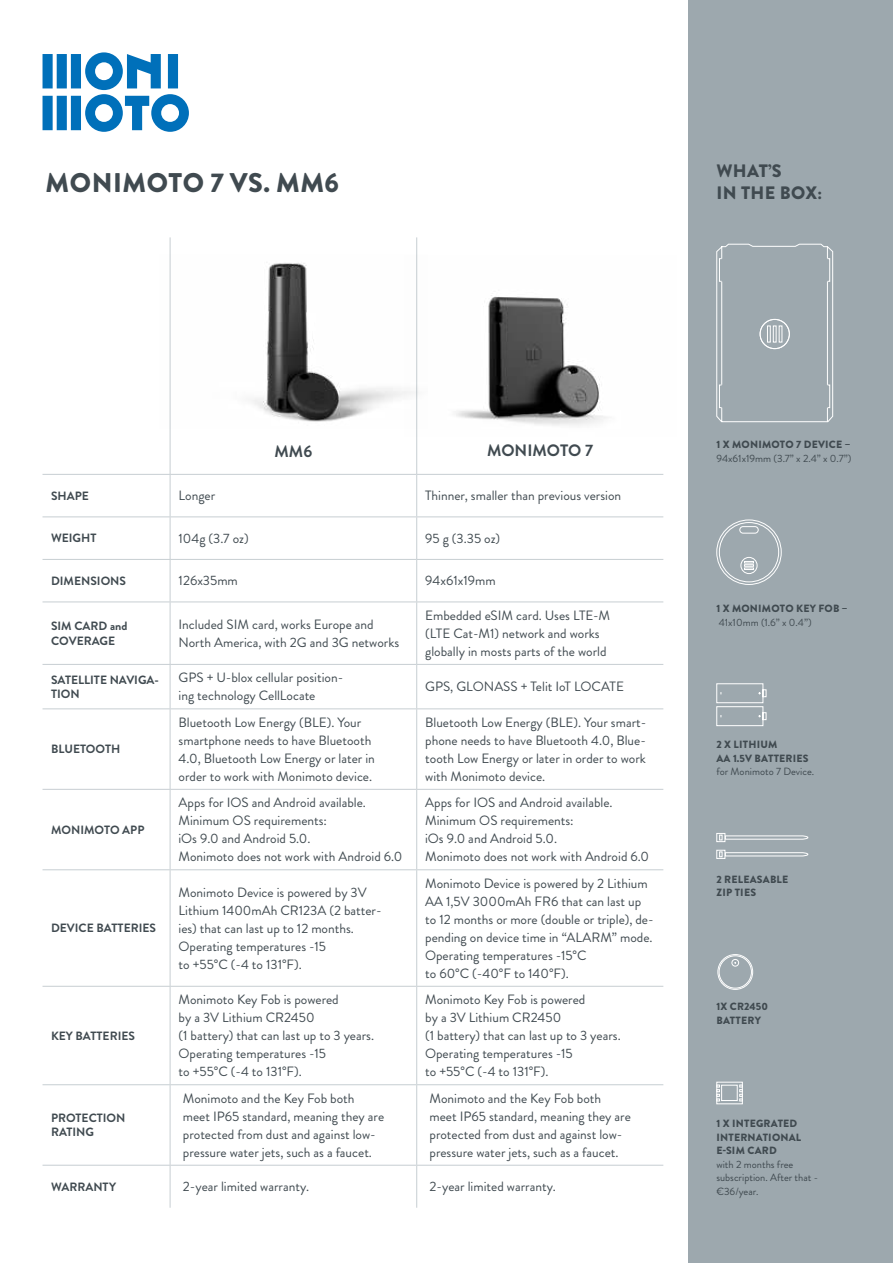
<style>
.page{position:relative;width:893px;height:1263px;background:#fff}
.page>*{position:absolute;margin:0;border:0;box-sizing:border-box;transform-origin:0 0}
.t1{font:900 27px "Brandon Grotesque";letter-spacing:.02em;color:#404a50}
.t2{font:900 18px/22.5px "Brandon Grotesque";letter-spacing:.02em;color:#404a50}
.t3{font:700 16.5px "Brandon Grotesque";color:#404a50}
.t4{font:13.5px/18px "Brandon Grotesque";color:#404a50}
.t5{font:700 12px/14.4px "Brandon Grotesque";color:#404a50}
.t6{font:900 10.5px/13.5px "Brandon Grotesque";letter-spacing:.02em;color:#404a50}
.t7{font:10.5px/13.5px "Brandon Grotesque";color:#404a50}
</style>
<div class="page">
<div style="left:688px;top:0;width:205px;height:1263px;background:#9da8ae"></div>
<hr style="left:170px;top:237px;width:1px;height:237px;background:#c7ced2">
<hr style="left:416px;top:237px;width:1px;height:237px;background:#c7ced2">
<hr style="left:43px;top:474px;width:127px;height:1px;background:#c7ced2">
<hr style="left:170px;top:474px;width:247px;height:1px;background:#c7ced2">
<hr style="left:170px;top:475px;width:1px;height:41px;background:#c7ced2">
<hr style="left:417px;top:474px;width:246px;height:1px;background:#c7ced2">
<hr style="left:416px;top:475px;width:1px;height:41px;background:#c7ced2">
<hr style="left:43px;top:516px;width:127px;height:1px;background:#c7ced2">
<hr style="left:170px;top:516px;width:247px;height:1px;background:#c7ced2">
<hr style="left:170px;top:517px;width:1px;height:42px;background:#c7ced2">
<hr style="left:417px;top:516px;width:246px;height:1px;background:#c7ced2">
<hr style="left:416px;top:517px;width:1px;height:42px;background:#c7ced2">
<hr style="left:43px;top:559px;width:127px;height:1px;background:#c7ced2">
<hr style="left:170px;top:559px;width:247px;height:1px;background:#c7ced2">
<hr style="left:170px;top:560px;width:1px;height:41px;background:#c7ced2">
<hr style="left:417px;top:559px;width:246px;height:1px;background:#c7ced2">
<hr style="left:416px;top:560px;width:1px;height:41px;background:#c7ced2">
<hr style="left:43px;top:601px;width:127px;height:1px;background:#c7ced2">
<hr style="left:170px;top:601px;width:247px;height:1px;background:#c7ced2">
<hr style="left:170px;top:602px;width:1px;height:62px;background:#c7ced2">
<hr style="left:417px;top:601px;width:246px;height:1px;background:#c7ced2">
<hr style="left:416px;top:602px;width:1px;height:62px;background:#c7ced2">
<hr style="left:43px;top:664px;width:127px;height:1px;background:#c7ced2">
<hr style="left:170px;top:664px;width:247px;height:1px;background:#c7ced2">
<hr style="left:170px;top:665px;width:1px;height:43px;background:#c7ced2">
<hr style="left:417px;top:664px;width:246px;height:1px;background:#c7ced2">
<hr style="left:416px;top:665px;width:1px;height:43px;background:#c7ced2">
<hr style="left:43px;top:708px;width:127px;height:1px;background:#c7ced2">
<hr style="left:170px;top:708px;width:247px;height:1px;background:#c7ced2">
<hr style="left:170px;top:709px;width:1px;height:80px;background:#c7ced2">
<hr style="left:417px;top:708px;width:246px;height:1px;background:#c7ced2">
<hr style="left:416px;top:709px;width:1px;height:80px;background:#c7ced2">
<hr style="left:43px;top:789px;width:127px;height:1px;background:#c7ced2">
<hr style="left:170px;top:789px;width:247px;height:1px;background:#c7ced2">
<hr style="left:170px;top:790px;width:1px;height:79px;background:#c7ced2">
<hr style="left:417px;top:789px;width:246px;height:1px;background:#c7ced2">
<hr style="left:416px;top:790px;width:1px;height:79px;background:#c7ced2">
<hr style="left:43px;top:869px;width:127px;height:1px;background:#c7ced2">
<hr style="left:170px;top:869px;width:247px;height:1px;background:#c7ced2">
<hr style="left:170px;top:870px;width:1px;height:116px;background:#c7ced2">
<hr style="left:417px;top:869px;width:246px;height:1px;background:#c7ced2">
<hr style="left:416px;top:870px;width:1px;height:116px;background:#c7ced2">
<hr style="left:43px;top:986px;width:127px;height:1px;background:#c7ced2">
<hr style="left:170px;top:986px;width:247px;height:1px;background:#c7ced2">
<hr style="left:170px;top:987px;width:1px;height:97px;background:#c7ced2">
<hr style="left:417px;top:986px;width:246px;height:1px;background:#c7ced2">
<hr style="left:416px;top:987px;width:1px;height:97px;background:#c7ced2">
<hr style="left:43px;top:1084px;width:127px;height:1px;background:#c7ced2">
<hr style="left:170px;top:1084px;width:247px;height:1px;background:#c7ced2">
<hr style="left:170px;top:1085px;width:1px;height:80px;background:#c7ced2">
<hr style="left:417px;top:1084px;width:246px;height:1px;background:#c7ced2">
<hr style="left:416px;top:1085px;width:1px;height:80px;background:#c7ced2">
<hr style="left:43px;top:1165px;width:127px;height:1px;background:#c7ced2">
<hr style="left:170px;top:1165px;width:247px;height:1px;background:#c7ced2">
<hr style="left:170px;top:1165px;width:1px;height:43px;background:#c7ced2">
<hr style="left:417px;top:1165px;width:246px;height:1px;background:#c7ced2">
<hr style="left:416px;top:1165px;width:1px;height:43px;background:#c7ced2">
<img style="left:169px;top:255px;width:249px;height:173px">
<img style="left:404px;top:256px;width:203px;height:180px">
<svg style="left:43px;top:52px;width:146px;height:80px"></svg>
<svg style="left:716px;top:243px;width:117px;height:180px"></svg>
<div style="left:827px;top:385px;width:3px;height:23px;border:1px solid #fff"></div>
<div style="left:827px;top:258px;width:3px;height:24px;border:1px solid #fff"></div>
<svg style="left:716px;top:519px;width:66px;height:66px"></svg>
<div style="left:716px;top:850px;width:9px;height:9px;border:1px solid #fff"></div>
<svg style="left:719px;top:851px;width:90px;height:6px"></svg>
<div style="left:716px;top:833px;width:9px;height:9px;border:1px solid #fff"></div>
<svg style="left:719px;top:835px;width:90px;height:5px"></svg>
<svg style="left:716px;top:683px;width:51px;height:43px"></svg>
<div style="left:717px;top:954px;width:36px;height:36px;border:1px solid #fff;border-radius:50%"></div>
<div style="left:719px;top:955px;width:33px;height:33px;border:1px solid #fff;border-radius:50%"></div>
<div style="left:731px;top:959px;width:8px;height:7px;border:1px solid #fff;border-radius:50%"></div>
<svg style="left:739px;top:1084px;width:2px;height:17px"></svg>
<svg style="left:718px;top:1084px;width:2px;height:17px"></svg>
<div style="left:721px;top:1085px;width:17px;height:16px;border:1px solid #fff"></div>
<div style="left:716px;top:1082px;width:27px;height:22px;border:1px solid #fff"></div>
<h1 class="t1" style="left:46px;top:167px;width:295px">MONIMOTO 7 VS. MM6</h1>
<h2 class="t2" style="left:716px;top:159px;width:107px">WHAT’S<br>IN THE BOX:</h2>
<p class="t3" style="left:275px;top:445px;width:39px">MM6</p>
<p class="t3" style="left:487px;top:444px;width:107px">MONIMOTO 7</p>
<p class="t5" style="left:51px;top:490px;width:39px">SHAPE</p>
<p class="t4" style="left:179px;top:489px;width:38px">Longer</p>
<p class="t4" style="left:425px;top:489px;width:198px">Thinner, smaller than previous version</p>
<p class="t5" style="left:51px;top:533px;width:47px">WEIGHT</p>
<p class="t4" style="left:179px;top:531px;width:72px">104g (3.7 oz)</p>
<p class="t4" style="left:425px;top:531px;width:76px">95 g (3.35 oz)</p>
<p class="t5" style="left:51px;top:575px;width:77px">DIMENSIONS</p>
<p class="t4" style="left:179px;top:574px;width:61px">126x35mm</p>
<p class="t4" style="left:425px;top:574px;width:72px">94x61x19mm</p>
<p class="t5" style="left:51px;top:620px;width:78px">SIM CARD and<br>COVERAGE</p>
<p class="t4" style="left:179px;top:617px;width:222px">Included SIM card, works Europe and<br>North America, with 2G and 3G networks</p>
<p class="t4" style="left:425px;top:608px;width:186px">Embedded eSIM card. Uses LTE-M (LTE Cat-M1) network and works globally in mosts parts of the world</p>
<p class="t5" style="left:51px;top:674px;width:109px">SATELLITE NAVIGA-<br>TION</p>
<p class="t4" style="left:179px;top:671px;width:166px">GPS + U-blox cellular position&shy;ing technology CellLocate</p>
<p class="t4" style="left:425px;top:680px;width:200px">GPS, GLONASS + Telit IoT LOCATE</p>
<p class="t5" style="left:51px;top:744px;width:71px">BLUETOOTH</p>
<p class="t5" style="left:51px;top:824px;width:95px">MONIMOTO APP</p>
<p class="t5" style="left:51px;top:922px;width:106px">DEVICE BATTERIES</p>
<p class="t5" style="left:51px;top:1030px;width:85px">KEY BATTERIES</p>
<p class="t5" style="left:51px;top:1112px;width:76px">PROTECTION<br>RATING</p>
<p class="t4" style="left:179px;top:715px;width:198px">Bluetooth Low Energy (BLE). Your smartphone needs to have Bluetooth 4.0, Bluetooth Low Energy or later in order to work with Monimoto device.</p>
<p class="t4" style="left:425px;top:715px;width:223px;text-align:justify">Bluetooth Low Energy (BLE). Your smart&shy;phone needs to have Bluetooth 4.0, Blue&shy;tooth Low Energy or later in order to work with Monimoto device.</p>
<p class="t4" style="left:179px;top:795px;width:225px">Apps for IOS and Android available.<br>Minimum OS requirements:<br>iOs 9.0 and Android 5.0.<br>Monimoto does not work with Android 6.0</p>
<p class="t4" style="left:425px;top:795px;width:225px">Apps for IOS and Android available.<br>Minimum OS requirements:<br>iOs 9.0 and Android 5.0.<br>Monimoto does not work with Android 6.0</p>
<p class="t4" style="left:179px;top:885px;width:205px">Monimoto Device is powered by 3V<br>Lithium 1400mAh CR123A (2 batter&shy;ies) that can last up to 12 months.<br>Operating temperatures -15<br>to +55°C (-4 to 131°F).</p>
<p class="t4" style="left:425px;top:876px;width:230px">Monimoto Device is powered by 2 Lithium AA 1,5V 3000mAh FR6 that can last up to 12 months or more (double or triple), de&shy;pending on device time in “ALARM” mode.<br>Operating temperatures -15°C<br>to 60°C (-40°F to 140°F).</p>
<p class="t4" style="left:179px;top:992px;width:197px">Monimoto Key Fob is powered<br>by a 3V Lithium CR2450<br>(1 battery) that can last up to 3 years.<br>Operating temperatures -15<br>to +55°C (-4 to 131°F).</p>
<p class="t4" style="left:425px;top:992px;width:197px">Monimoto Key Fob is powered<br>by a 3V Lithium CR2450<br>(1 battery) that can last up to 3 years.<br>Operating temperatures -15<br>to +55°C (-4 to 131°F).</p>
<p class="t4" style="left:183px;top:1091px;width:203px">Monimoto and the Key Fob both meet IP65 standard, meaning they are protected from dust and against low&shy;pressure water jets, such as a faucet.</p>
<p class="t4" style="left:429px;top:1091px;width:203px">Monimoto and the Key Fob both meet IP65 standard, meaning they are protected from dust and against low&shy;pressure water jets, such as a faucet.</p>
<p class="t5" style="left:51px;top:1181px;width:67px">WARRANTY</p>
<p class="t4" style="left:183px;top:1179px;width:128px">2-year limited warranty.</p>
<p class="t4" style="left:429px;top:1179px;width:128px">2-year limited warranty.</p>
<p class="t6" style="left:716px;top:438px;width:136px">1 X MONIMOTO 7 DEVICE –</p>
<p class="t7" style="left:716px;top:453px;width:137px">94x61x19mm (3.7” x 2.4” x 0.7”)</p>
<p class="t6" style="left:716px;top:602px;width:133px">1 X MONIMOTO KEY FOB –</p>
<p class="t7" style="left:719px;top:617px;width:94px">41x10mm (1.6” x 0.4”)</p>
<p class="t6" style="left:716px;top:738px;width:94px">2 X LITHIUM<br>AA 1.5V BATTERIES</p>
<p class="t7" style="left:716px;top:766px;width:99px">for Monimoto 7 Device.</p>
<p class="t6" style="left:716px;top:872px;width:73px">2 RELEASABLE<br>ZIP TIES</p>
<p class="t6" style="left:716px;top:1000px;width:53px">1X CR2450<br>BATTERY</p>
<p class="t6" style="left:716px;top:1117px;width:86px">1 X INTEGRATED<br>INTERNATIONAL<br>E-SIM CARD</p>
<p class="t7" style="left:716px;top:1159px;width:103px">with 2 months free subscription. After that - €36/year.</p>
</div>
